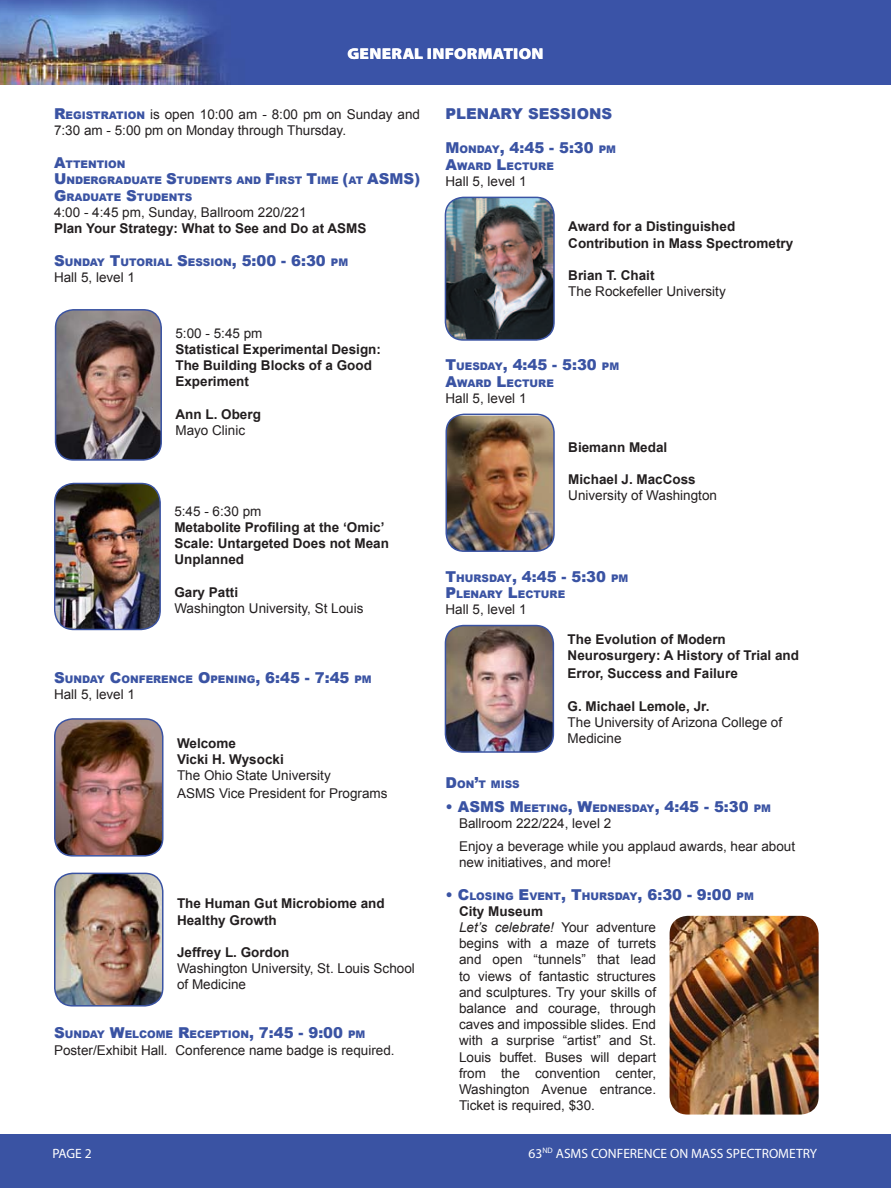
<style>
.page{position:relative;width:891px;height:1188px;background:#fff}
.page>*{position:absolute;margin:0;border:0;box-sizing:border-box;transform-origin:0 0}
.t1{font:900 15.6px "Myriad Pro";letter-spacing:.015em;color:#fff;scale:1.09 1}
.t2{font:900 15px "Arial";color:#3a53a3}
.t3{font:13.5px/16.2px "Arial";color:#231f20}
.t4{font:700 13.5px/16.2px "Arial";color:#231f20}
.t5{font:13.5px "Myriad Pro";color:#fff}
.t6{font:900 10.5px/16.5px "Arial";color:#3a53a3}
.s1{font-size:15px}
.s2{font-weight:900;font-size:10.5px;color:#3a53a3}
.s3{font-weight:700;font-size:12px;color:#fff}
.s4{font-style:italic}
.s5{font-size:10.5px}
.s6{font-weight:700}
</style>
<div class="page">
<div style="left:0;top:1134px;width:891px;height:54px;background:#3a53a3"></div>
<img style="left:0;top:0;width:850px;height:84px">
<div style="left:850px;top:0;width:41px;height:84px;background:#3a53a7"></div>
<img style="left:55px;top:719px;width:106px;height:136px">
<div style="left:54px;top:718px;width:110px;height:139px;border:2px solid #3a53a3;border-radius:18px"></div>
<img style="left:446px;top:416px;width:108px;height:135px">
<div style="left:446px;top:414px;width:109px;height:138px;border:2px solid #3a53a3;border-radius:18px"></div>
<img style="left:445px;top:626px;width:108px;height:126px">
<div style="left:445px;top:625px;width:109px;height:128px;border:2px solid #3a53a3;border-radius:18px"></div>
<img style="left:445px;top:197px;width:109px;height:143px">
<div style="left:445px;top:197px;width:110px;height:144px;border:2px solid #3a53a3;border-radius:18px"></div>
<img style="left:56px;top:310px;width:105px;height:150px">
<div style="left:55px;top:309px;width:107px;height:152px;border:2px solid #3a53a3;border-radius:18px"></div>
<img style="left:55px;top:873px;width:106px;height:132px">
<div style="left:54px;top:873px;width:110px;height:134px;border:2px solid #3a53a3;border-radius:18px"></div>
<img style="left:670px;top:916px;width:149px;height:199px">
<img style="left:55px;top:483px;width:105px;height:146px">
<div style="left:54px;top:483px;width:107px;height:147px;border:1px solid #3a53a3;border-radius:19px"></div>
<p class="t1" style="left:347px;top:43px;width:182px">GENERAL INFORMATION</p>
<p class="t6" style="left:54px;top:106px;width:27px"><span class="s1">R</span>EGIST</p>
<p class="t3" style="left:54px;top:106px;width:368px;text-indent:47px"><span class="s2">RATION</span> is open 10:00 am - 8:00 pm on Sunday and<br>7:30 am - 5:00 pm on Monday through Thursday.</p>
<p class="t6" style="left:54px;top:156px;width:368px"><span class="s1">A</span>TTENTION<br><span class="s1">U</span> NDERGRADUATE <span class="s1">S</span>TUDENTS AND <span class="s1">F</span> I RST <span class="s1">T</span>I ME <span class="s1">(</span>AT <span class="s1">ASMS)<br>G</span>RADUATE <span class="s1">S</span>TUDENTS</p>
<p class="t3" style="left:54px;top:204px;width:254px">4:00 - 4:45 pm, Sunday, Ballroom 220/221</p>
<p class="t4" style="left:54px;top:221px;width:314px">Plan Your Strategy: What to See and Do at ASMS</p>
<p class="t6" style="left:54px;top:254px;width:294px"><span class="s1">S</span>UNDAY <span class="s1">T</span>UTORIAL <span class="s1">S</span>ESSION<span class="s1">, 5:00 - 6:30</span> PM</p>
<p class="t3" style="left:54px;top:270px;width:83px">Hall 5, level 1</p>
<p class="t3" style="left:175px;top:325px;width:89px">5:00 - 5:45 pm</p>
<p class="t4" style="left:175px;top:341px;width:207px">Statistical Experimental Design:<br>The Building Blocks of a Good<br>Experiment</p>
<p class="t4" style="left:175px;top:406px;width:87px">Ann L. Oberg</p>
<p class="t3" style="left:175px;top:422px;width:71px">Mayo Clinic</p>
<p class="t3" style="left:174px;top:503px;width:89px">5:45 - 6:30 pm</p>
<p class="t4" style="left:174px;top:520px;width:216px">Metabolite Profiling at the ‘Omic’<br>Scale: Untargeted Does not Mean<br>Unplanned</p>
<p class="t4" style="left:174px;top:584px;width:65px">Gary Patti</p>
<p class="t3" style="left:174px;top:600px;width:191px">Washington University, St Louis</p>
<p class="t6" style="left:54px;top:671px;width:318px"><span class="s1">S</span>UNDAY <span class="s1">C</span>ONFERENCE <span class="s1">O</span>PENING<span class="s1">, 6:45 - 7:45</span> PM</p>
<p class="t3" style="left:54px;top:687px;width:113px">Hall 5, level 1 <span class="s3">level</span></p>
<p class="t4" style="left:177px;top:735px;width:108px">Welcome<br>Vicki H. Wysocki</p>
<p class="t3" style="left:177px;top:767px;width:212px;line-height:18px">The Ohio State University<br>ASMS Vice President for Programs</p>
<p class="t4" style="left:177px;top:896px;width:209px">The Human Gut Microbiome and<br>Healthy Growth</p>
<p class="t4" style="left:177px;top:945px;width:114px">Jeffrey L. Gordon</p>
<p class="t3" style="left:177px;top:961px;width:239px">Washington University, St. Louis School of Medicine</p>
<p class="t6" style="left:54px;top:1026px;width:311px"><span class="s1">S</span>UNDAY <span class="s1">W</span>ELCOME <span class="s1">R</span>ECEPTION<span class="s1">, 7:45 - 9:00</span> PM</p>
<p class="t3" style="left:54px;top:1042px;width:342px">Poster/Exhibit Hall<span class="s4">.</span> Conference name badge is required.</p>
<p class="t2" style="left:446px;top:103px;width:12px">PLENARY</p>
<p class="t2" style="left:528px;top:103px;width:86px">SESSIONS</p>
<p class="t2" style="left:446px;top:137px;width:172px">M <span class="s5">ONDAY</span>, 4:45 - 5:30 <span class="s5">PM</span></p>
<p class="t6" style="left:446px;top:158px;width:110px"><span class="s1">A</span>WARD <span class="s1">L</span>ECTURE</p>
<p class="t3" style="left:446px;top:173px;width:83px">Hall 5, level 1</p>
<p class="t4" style="left:568px;top:219px;width:227px">Award for a Distinguished<br>Contribution in Mass Spectrometry</p>
<p class="t4" style="left:568px;top:268px;width:88px">Brian T. Chait</p>
<p class="t3" style="left:568px;top:284px;width:159px">The Rockefeller University</p>
<p class="t2" style="left:446px;top:354px;width:175px">T<span class="s5">UESDAY</span>, 4:45 - 5:30 <span class="s5">PM</span></p>
<p class="t6" style="left:446px;top:375px;width:110px"><span class="s1">A</span>WARD <span class="s1">L</span>ECTURE</p>
<p class="t3" style="left:446px;top:390px;width:83px">Hall 5, level 1</p>
<p class="t4" style="left:568px;top:439px;width:101px">Biemann Medal</p>
<p class="t4" style="left:568px;top:472px;width:129px">Michael J. MacCoss</p>
<p class="t3" style="left:568px;top:488px;width:150px">University of Washington</p>
<p class="t2" style="left:446px;top:565px;width:184px">T<span class="s5">HURSDAY</span>, 4:45 - 5:30 <span class="s5">PM</span></p>
<p class="t6" style="left:446px;top:586px;width:121px"><span class="s1">P</span> LENARY <span class="s1">L</span>ECTURE</p>
<p class="t3" style="left:446px;top:602px;width:83px">Hall 5, level 1</p>
<p class="t4" style="left:568px;top:632px;width:233px">The Evolution of Modern<br>Neurosurgery: A History of Trial and</p>
<p class="t4" style="left:568px;top:666px;width:172px">Error, Success and Failure</p>
<p class="t4" style="left:568px;top:698px;width:143px">G. Michael Lemole, Jr.</p>
<p class="t3" style="left:568px;top:714px;width:216px">The University of Arizona College of<br>Medicine</p>
<p class="t6" style="left:446px;top:776px;width:63px"><span class="s1">D</span>ON<span class="s1">’</span>T MISS</p>
<p class="t2" style="left:446px;top:795px;width:326px">• ASMS M<span class="s5">EETING</span>, W<span class="s5">EDNESDAY</span>, 4:45 - 5:30 <span class="s5">PM</span></p>
<p class="t3" style="left:459px;top:812px;width:338px;line-height:23px">Ballroom 222/224, level 2<br>Enjoy a beverage while you applaud awards, hear about</p>
<p class="t3" style="left:459px;top:854px;width:154px">new initiatives, and more!</p>
<p class="t6" style="left:446px;top:887px;width:308px"><span class="s1">• C</span>LOSING <span class="s1">E</span>VENT<span class="s1">, T</span>HURSDAY<span class="s1">, 6:30 - 9:00</span> PM</p>
<p class="t3" style="left:459px;top:903px;width:199px"><span class="s6">City Museum<br></span><span class="s4">Let’s celebrate!</span> Your adventure begins with a maze of turrets and open “tunnels” that lead to views of fantastic structures and sculptures. Try your skills of balance and courage, through caves and impossible slides. End with a surprise “artist” and St.<br>Louis buffet. Buses will depart from the convention center,<br>Washington Avenue entrance.<br>Ticket is required, $30.</p>
<p class="t5" style="left:52px;top:1145px;width:41px">PAGE 2</p>
<p class="t5" style="left:529px;top:1145px;width:290px">63<sup>ND</sup> ASMS CONFERENCE ON MASS SPECTROMETRY</p>
</div>
